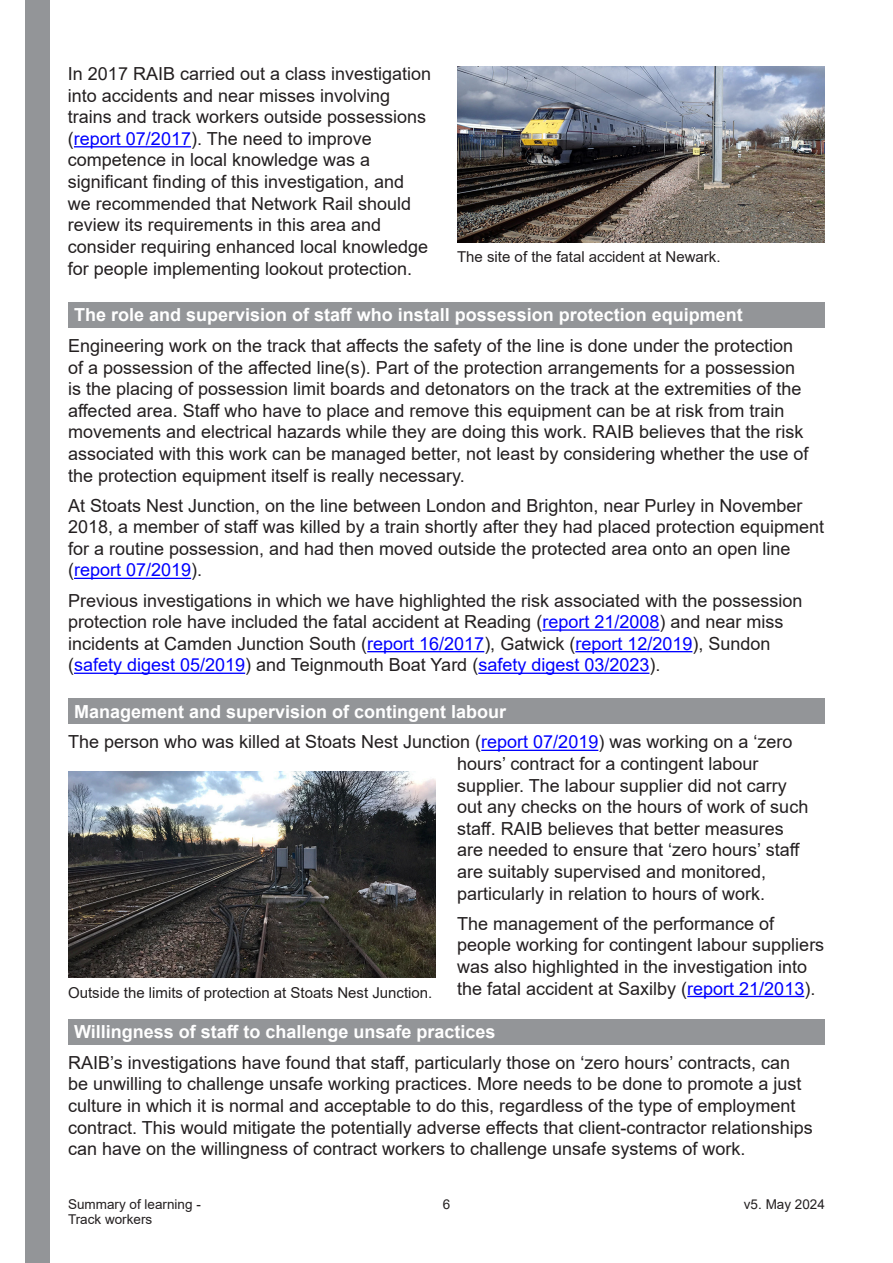
<style>
.page{position:relative;width:893px;height:1263px;background:#fff}
.page>*{position:absolute;margin:0;border:0;box-sizing:border-box;transform-origin:0 0}
.List_Paragraph{font:18px/21.6px "Arial";color:#231f20}
.t1{font:700 18px "Arial";color:#fff}
.Spine_text_-_recto{font:15px "Arial";color:#231f20}
.t2{font:13.5px "Arial";color:#231f20}
.s1{color:#00f}
</style>
<div class="page">
<div style="left:26px;top:0;width:24px;height:1263px;background:#939598"></div>
<img style="left:68px;top:772px;width:368px;height:206px">
<hr style="left:74px;top:578px;width:117px;height:1px;background:#00f">
<hr style="left:542px;top:629px;width:117px;height:2px;background:#00f">
<hr style="left:367px;top:651px;width:117px;height:1px;background:#00f">
<hr style="left:575px;top:651px;width:117px;height:1px;background:#00f">
<hr style="left:74px;top:673px;width:171px;height:1px;background:#00f">
<hr style="left:478px;top:673px;width:171px;height:1px;background:#00f">
<hr style="left:481px;top:750px;width:117px;height:1px;background:#00f">
<div style="left:68px;top:302px;width:757px;height:26px;background:#939598"></div>
<div style="left:68px;top:699px;width:757px;height:25px;background:#939598"></div>
<img style="left:457px;top:67px;width:368px;height:175px">
<hr style="left:74px;top:146px;width:117px;height:1px;background:#00f">
<hr style="left:687px;top:996px;width:117px;height:1px;background:#00f">
<div style="left:68px;top:1019px;width:757px;height:25px;background:#939598"></div>
<p class="List_Paragraph" style="left:68px;top:63px;width:365px">In 2017 RAIB carried out a class investigation into accidents and near misses involving trains and track workers outside possessions (<span class="s1">report 07/2017</span>). The need to improve competence in local knowledge was a significant finding of this investigation, and we recommended that Network Rail should review its requirements in this area and consider requiring enhanced local knowledge for people implementing lookout protection.</p>
<p class="Spine_text_-_recto" style="left:457px;top:246px;width:265px">The site of the fatal accident at Newark.</p>
<p class="t1" style="left:74px;top:302px;width:670px">The role and supervision of staff who install possession protection equipment</p>
<p class="List_Paragraph" style="left:68px;top:335px;width:742px">Engineering work on the track that affects the safety of the line is done under the protection of a possession of the affected line(s). Part of the protection arrangements for a possession is the placing of possession limit boards and detonators on the track at the extremities of the affected area. Staff who have to place and remove this equipment can be at risk from train movements and electrical hazards while they are doing this work. RAIB believes that the risk associated with this work can be managed better, not least by considering whether the use of the protection equipment itself is really necessary.</p>
<p class="List_Paragraph" style="left:68px;top:494px;width:757px">At Stoats Nest Junction, on the line between London and Brighton, near Purley in November 2018, a member of staff was killed by a train shortly after they had placed protection equipment for a routine possession, and had then moved outside the protected area onto an open line (<span class="s1">report 07/2019</span>).</p>
<p class="List_Paragraph" style="left:68px;top:589px;width:736px">Previous investigations in which we have highlighted the risk associated with the possession protection role have included the fatal accident at Reading (<span class="s1">report 21/2008</span>) and near miss incidents at Camden Junction South (<span class="s1">report 16/2017</span>), Gatwick (<span class="s1">report 12/2019</span>), Sundon (<span class="s1">safety digest 05/2019</span>) and Teignmouth Boat Yard (<span class="s1">safety digest 03/2023</span>).</p>
<p class="t1" style="left:74px;top:699px;width:434px">Management and supervision of contingent labour</p>
<p class="List_Paragraph" style="left:68px;top:731px;width:726px">The person who was killed at Stoats Nest Junction (<span class="s1">report 07/2019</span>) was working on a ‘zero</p>
<p class="List_Paragraph" style="left:457px;top:753px;width:353px">hours’ contract for a contingent labour supplier. The labour supplier did not carry out any checks on the hours of work of such staff. RAIB believes that better measures are needed to ensure that ‘zero hours’ staff are suitably supervised and monitored, particularly in relation to hours of work.</p>
<p class="List_Paragraph" style="left:457px;top:912px;width:369px">The management of the performance of people working for contingent labour suppliers was also highlighted in the investigation into the fatal accident at Saxilby (<span class="s1">report 21/2013</span>).</p>
<p class="t1" style="left:74px;top:1019px;width:423px">Willingness of staff to challenge unsafe practices</p>
<p class="List_Paragraph" style="left:68px;top:1051px;width:746px">RAIB’s investigations have found that staff, particularly those on ‘zero hours’ contracts, can be unwilling to challenge unsafe working practices. More needs to be done to promote a just culture in which it is normal and acceptable to do this, regardless of the type of employment contract. This would mitigate the potentially adverse effects that client-contractor relationships can have on the willingness of contract workers to challenge unsafe systems of work.</p>
<p class="Spine_text_-_recto" style="left:68px;top:982px;width:366px">Outside the limits of protection at Stoats Nest Junction.</p>
<p class="t2" style="left:68px;top:1195px;width:134px">Summary of learning -</p>
<p class="t2" style="left:443px;top:1195px;width:9px">6</p>
<p class="t2" style="left:68px;top:1210px;width:86px">Track workers</p>
<p class="t2" style="left:744px;top:1195px;width:83px">v5. May 2024</p>
</div>
